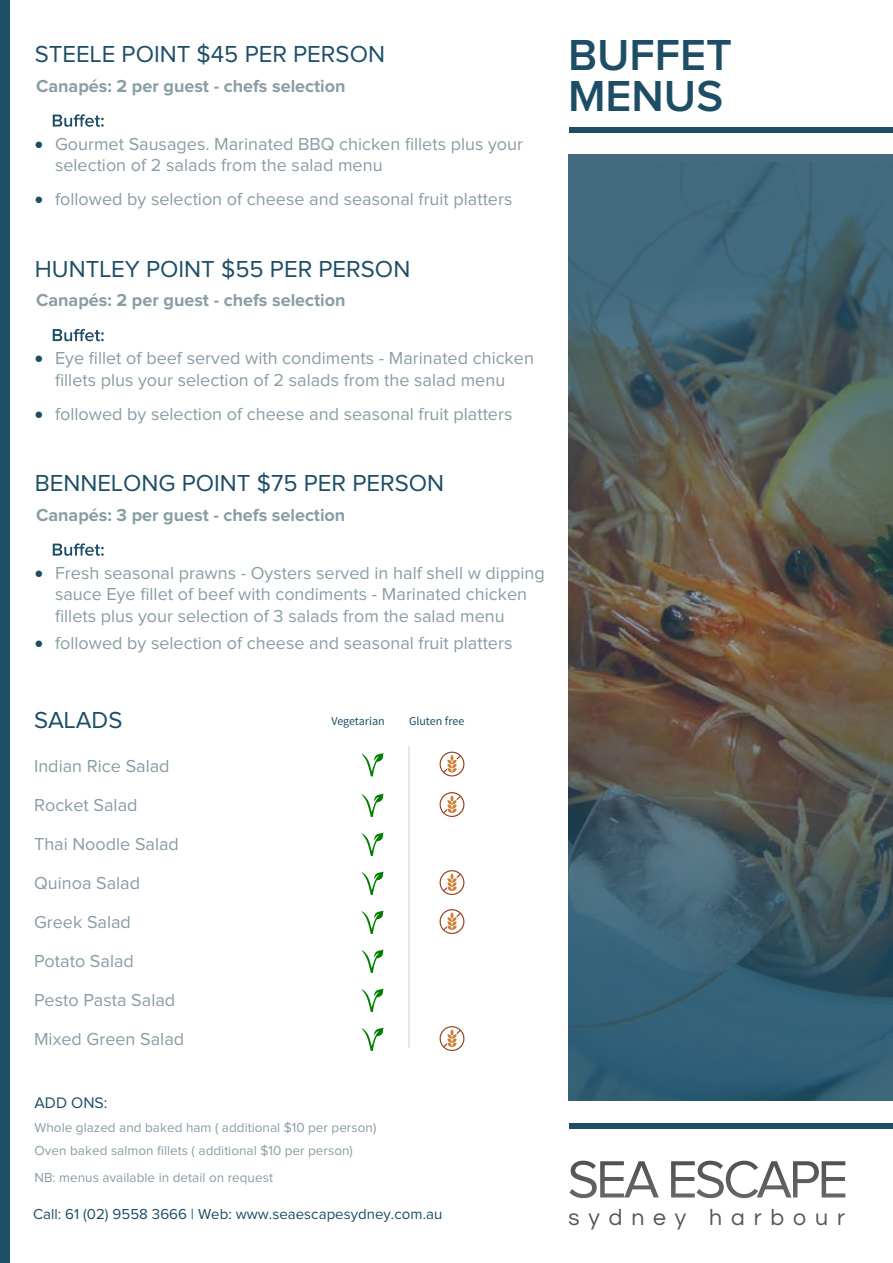
<style>
.page{position:relative;width:893px;height:1263px;background:#fff}
.page>*{position:absolute;margin:0;border:0;box-sizing:border-box;transform-origin:0 0}
.t1{font:600 45px/40.5px "Proxima Nova";color:#1d4e66}
.t2{font:24px "Proxima Nova";color:#1d4e66}
.t3{font:22.95px "Questrial";letter-spacing:.39em;color:#565656}
.t4{font:18px/39px "Proxima Nova";color:#899da5}
.t5{font:700 18px "Proxima Nova";color:#899da5}
.t6{font:15.9px "Proxima Nova";color:#1d4e66}
.t7{font:15px "Proxima Nova";color:#1d4e66}
.t8{font:13.5px/23.4px "Proxima Nova";color:#899da5}
.t9{font:12px "Source Sans Pro";color:#1d4e66}
.s1{color:#1d4e66}
</style>
<div class="page">
<svg style="left:568px;top:155px;width:325px;height:945px;background:#4d5c5f"></svg>
<div style="left:0;top:0;width:9px;height:1263px;background:#1d4e66"></div>
<svg style="left:53px;top:114px;width:51px;height:13px"></svg>
<svg style="left:53px;top:329px;width:51px;height:12px"></svg>
<svg style="left:53px;top:543px;width:51px;height:13px"></svg>
<svg style="left:361px;top:753px;width:23px;height:23px"></svg>
<svg style="left:440px;top:752px;width:25px;height:25px"></svg>
<svg style="left:361px;top:794px;width:23px;height:23px"></svg>
<svg style="left:440px;top:792px;width:25px;height:25px"></svg>
<svg style="left:361px;top:833px;width:23px;height:23px"></svg>
<svg style="left:361px;top:911px;width:23px;height:23px"></svg>
<svg style="left:440px;top:909px;width:25px;height:25px"></svg>
<svg style="left:361px;top:1028px;width:23px;height:23px"></svg>
<svg style="left:440px;top:1026px;width:25px;height:25px"></svg>
<svg style="left:361px;top:950px;width:23px;height:23px"></svg>
<svg style="left:361px;top:989px;width:23px;height:23px"></svg>
<svg style="left:361px;top:872px;width:23px;height:23px"></svg>
<svg style="left:440px;top:870px;width:25px;height:25px"></svg>
<hr style="left:408px;top:746px;width:2px;height:302px;background:#e8e8e8">
<svg style="left:569px;top:1161px;width:90px;height:37px"></svg>
<svg style="left:671px;top:1161px;width:174px;height:37px"></svg>
<div style="left:569px;top:127px;width:324px;height:6px;background:#1d4e66"></div>
<div style="left:569px;top:1123px;width:324px;height:6px;background:#1d4e66"></div>
<h2 class="t2" style="left:35px;top:43px;width:352px">STEELE POINT $45 PER PERSON</h2>
<p class="t5" style="left:36px;top:77px;width:311px">Canapés: 2 per guest - chefs selection</p>
<p class="t4" style="left:55px;top:133px;width:469px;line-height:21.6px;text-indent:-20px"><span class="s1">•</span> Gourmet Sausages. Marinated BBQ chicken fillets plus your selection of 2 salads from the salad menu</p>
<p class="t4" style="left:35px;top:180px;width:479px"><span class="s1">•</span> followed by selection of cheese and seasonal fruit platters</p>
<h2 class="t2" style="left:35px;top:258px;width:377px">HUNTLEY POINT $55 PER PERSON</h2>
<p class="t5" style="left:36px;top:292px;width:311px">Canapés: 2 per guest - chefs selection</p>
<p class="t4" style="left:35px;top:348px;width:501px;line-height:21.6px;text-align:center"><span class="s1">•</span> Eye fillet of beef served with condiments - Marinated chicken fillets plus your selection of 2 salads from the salad menu</p>
<p class="t4" style="left:35px;top:395px;width:479px"><span class="s1">•</span> followed by selection of cheese and seasonal fruit platters</p>
<h2 class="t2" style="left:35px;top:472px;width:411px">BENNELONG POINT $75 PER PERSON</h2>
<p class="t5" style="left:36px;top:506px;width:311px">Canapés: 3 per guest - chefs selection</p>
<p class="t4" style="left:55px;top:562px;width:491px;line-height:21.6px;text-indent:-20px"><span class="s1">•</span> Fresh seasonal prawns - Oysters served in half shell w dipping sauce Eye fillet of beef with condiments - Marinated chicken fillets plus your selection of 3 salads from the salad menu</p>
<p class="t4" style="left:35px;top:624px;width:479px"><span class="s1">•</span> followed by selection of cheese and seasonal fruit platters</p>
<h2 class="t2" style="left:34px;top:709px;width:90px">SALADS</h2>
<p class="t4" style="left:34px;top:747px;width:152px">Indian Rice Salad<br>Rocket Salad<br>Thai Noodle Salad<br>Quinoa Salad<br>Greek Salad<br>Potato Salad<br>Pesto Pasta Salad<br>Mixed Green Salad</p>
<p class="t9" style="left:332px;top:714px;width:55px">Vegetarian</p>
<p class="t9" style="left:409px;top:714px;width:57px">Gluten free</p>
<p class="t6" style="left:35px;top:1095px;width:74px">ADD ONS:</p>
<p class="t8" style="left:35px;top:1116px;width:343px">Whole glazed and baked ham ( additional $10 per person)<br>Oven baked salmon fillets ( additional $10 per person)</p>
<p class="t8" style="left:35px;top:1166px;width:240px">NB: menus available in detail on request</p>
<p class="t7" style="left:33px;top:1207px;width:411px">Call: 61 (02) 9558 3666 | Web: www.seaescapesydney.com.au</p>
<h1 class="t1" style="left:568px;top:37px;width:166px">BUFFET<br>MENUS</h1>
<p class="t3" style="left:568px;top:1206px;width:278px">sydney harbour</p>
</div>
